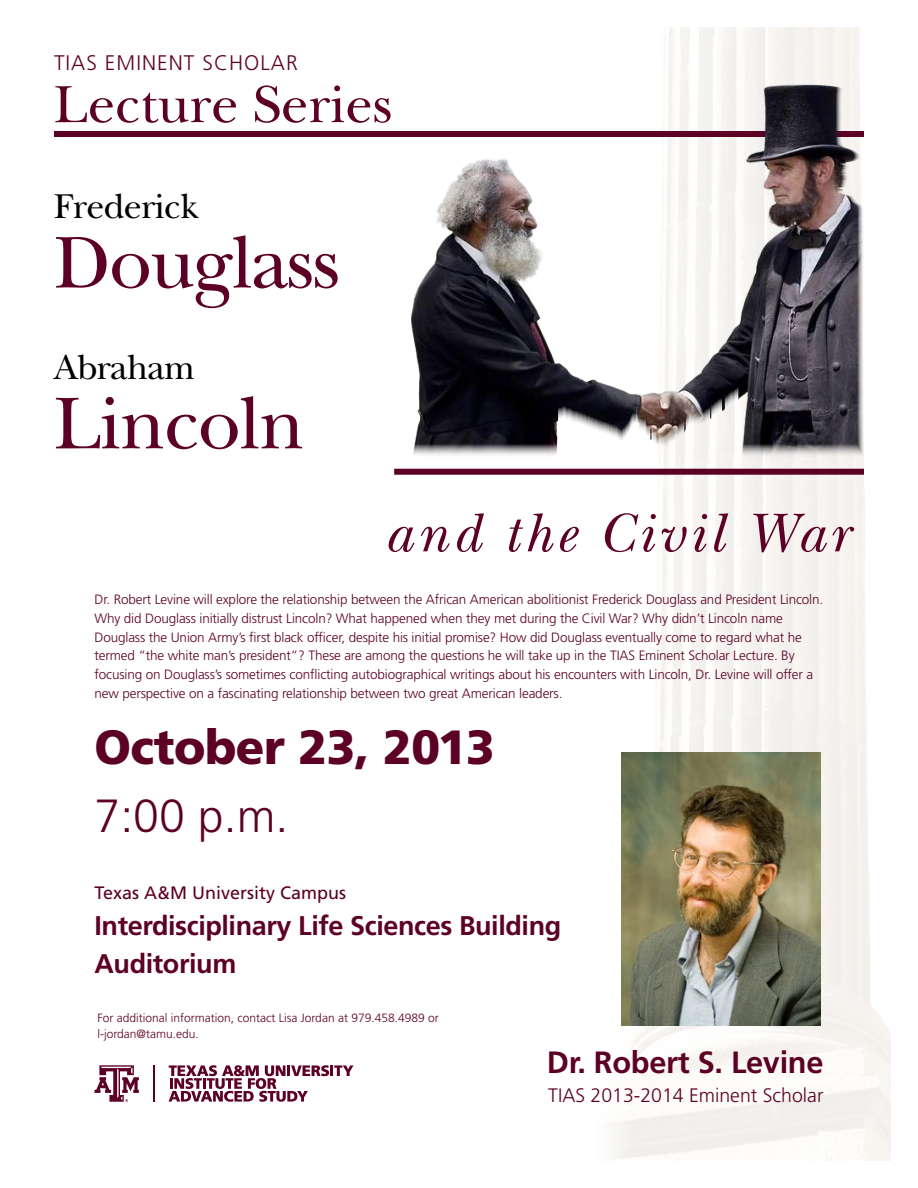
<style>
.page{position:relative;width:918px;height:1188px;background:#fff}
.page>*{position:absolute;margin:0;border:0;box-sizing:border-box;transform-origin:0 0}
.t1{font:76.5px "New Baskerville Std";letter-spacing:-.02em;color:#5d0025}
.t2{font:italic 57px "New Baskerville Std";letter-spacing:.07em;color:#5d0025}
.t3{font:54.6px "New Baskerville Std";color:#5d0025}
.t4{font:900 48px "Frutiger LT Std";letter-spacing:-.01em;color:#5d0025}
.t5{font:300 46.5px "Frutiger LT Std";color:#5d0025}
.t6{font:36px "New Baskerville Std";letter-spacing:-.02em;color:#000}
.t7{font:700 30.75px "Frutiger LT Std";letter-spacing:-.01em;color:#5d0025}
.t8{font:700 27px/37.5px "Frutiger LT Std";letter-spacing:-.015em;color:#5d0025}
.t9{font:300 21.15px "Frutiger LT Std";letter-spacing:.05em;color:#5d0025}
.t10{font:300 19.5px "Frutiger LT Std";color:#5d0025}
.t11{font:18px "Frutiger LT Std";color:#5d0025}
.t12{font:300 13.5px/18.8px "Frutiger LT Std";letter-spacing:-.01em;color:#5d0025}
.t13{font:300 12px/16.2px "Frutiger LT Std";color:#5d0025}
</style>
<div class="page">
<img style="left:572px;top:27px;width:319px;height:1134px">
<div style="left:54px;top:132px;width:810px;height:5px;background:#5d0025"></div>
<img style="left:621px;top:753px;width:199px;height:272px">
<img style="left:394px;top:78px;width:470px;height:380px">
<div style="left:394px;top:469px;width:470px;height:6px;background:#5d0025"></div>
<hr style="left:154px;top:1065px;width:1px;height:37px;background:#5d0025">
<svg style="left:169px;top:1065px;width:185px;height:37px"></svg>
<svg style="left:95px;top:1065px;width:44px;height:37px"></svg>
<h3 class="t9" style="left:54px;top:51px;width:220px">TIAS Eminent Scholar</h3>
<h3 class="t3" style="left:54px;top:73px;width:340px">Lecture Series</h3>
<h3 class="t6" style="left:54px;top:186px;width:146px">Frederick</h3>
<h1 class="t1" style="left:54px;top:218px;width:288px">Douglass</h1>
<h3 class="t6" style="left:54px;top:347px;width:143px">Abraham</h3>
<h1 class="t1" style="left:54px;top:379px;width:252px">Lincoln</h1>
<h2 class="t2" style="left:383px;top:500px;width:466px">and the Civil War</h2>
<p class="t12" style="left:94px;top:590px;width:730px">Dr. Robert Levine will explore the relationship between the African American abolitionist Frederick Douglass and President Lincoln.<br>Why did Douglass initially distrust Lincoln? What happened when they met during the Civil War? Why didn’t Lincoln name Douglass the Union Army’s first black officer, despite his initial promise? How did Douglass eventually come to regard what he termed “the white man’s president”? These are among the questions he will take up in the TIAS Eminent Scholar Lecture. By focusing on Douglass’s sometimes conflicting autobiographical writings about his encounters with Lincoln, Dr. Levine will offer a new perspective on a fascinating relationship between two great American leaders.</p>
<h3 class="t4" style="left:94px;top:718px;width:402px">October 23, 2013</h3>
<h3 class="t5" style="left:94px;top:789px;width:195px">7:00 p.m.</h3>
<h3 class="t11" style="left:94px;top:882px;width:253px">Texas A&amp;M University Campus</h3>
<h3 class="t8" style="left:94px;top:907px;width:468px">Interdisciplinary Life Sciences Building<br>Auditorium</h3>
<p class="t13" style="left:98px;top:1010px;width:343px">For additional information, contact Lisa Jordan at 979.458.4989 or l-jordan@tamu.edu.</p>
<h3 class="t7" style="left:547px;top:1045px;width:278px">Dr. Robert S. Levine</h3>
<h3 class="t10" style="left:548px;top:1084px;width:277px">TIAS 2013-2014 Eminent Scholar</h3>
</div>
